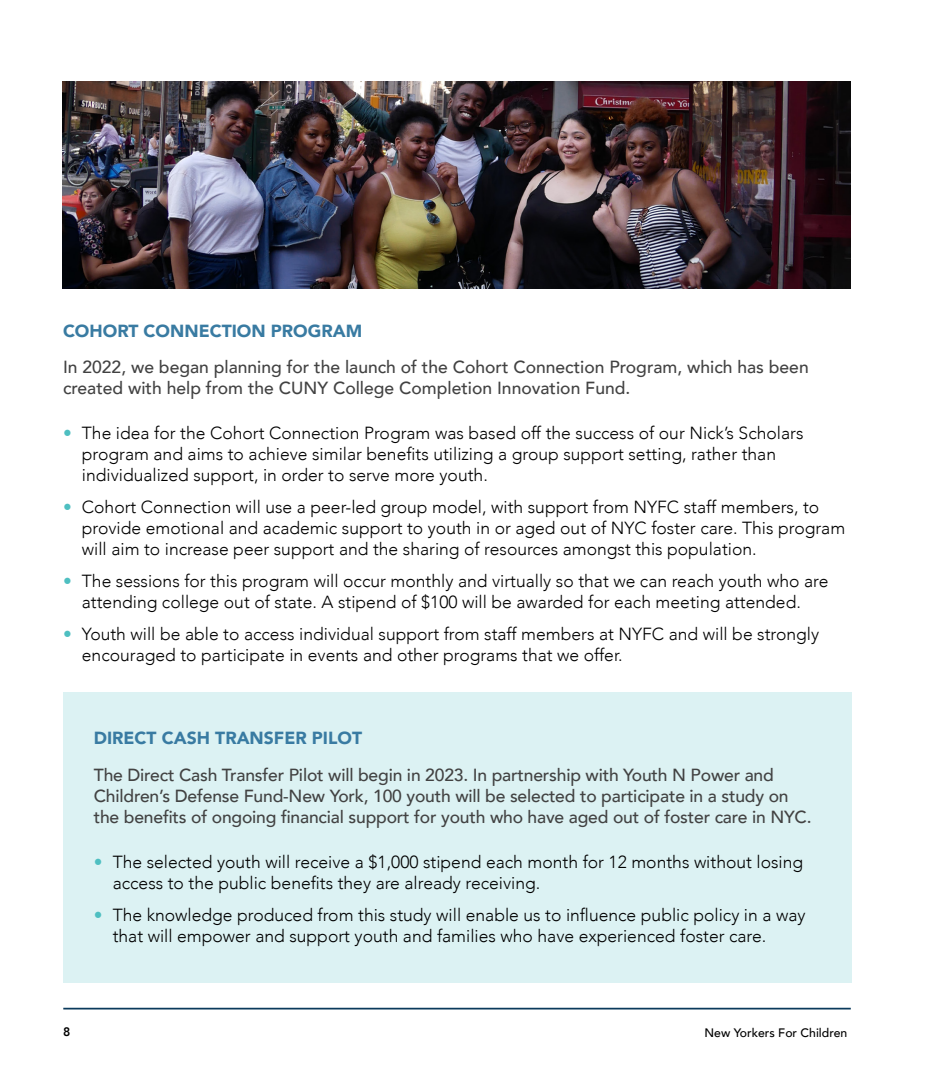
<style>
.page{position:relative;width:945px;height:1071px;background:#fff}
.page>*{position:absolute;margin:0;border:0;box-sizing:border-box;transform-origin:0 0}
.t1{font:300 17.5px/21px "Avenir";color:#000}
.t2{font:500 17.5px/21px "Avenir";letter-spacing:-.01em;color:#424242}
.t3{font:900 17.5px "Avenir";color:#397ba2}
.t4{font:500 12.25px "Avenir";color:#000}
.t5{font:800 12.25px "Avenir";color:#000}
.s1{color:#4ebfc1}
</style>
<div class="page">
<hr style="left:63px;top:1008px;width:788px;height:2px;background:#0b3a5c">
<div style="left:63px;top:692px;width:788px;height:291px;background:#dcf2f3"></div>
<img style="left:63px;top:81px;width:788px;height:207px">
<p class="t3" style="left:63px;top:316px;width:301px">COHORT CONNECTION PROGRAM</p>
<p class="t2" style="left:63px;top:356px;width:747px">In 2022, we began planning for the launch of the Cohort Connection Program, which has been created with help from the CUNY College Completion Innovation Fund.</p>
<p class="t1" style="left:82px;top:423px;width:723px;text-indent:-19px"><span class="s1">•</span> The idea for the Cohort Connection Program was based off the success of our Nick’s Scholars program and aims to achieve similar benefits utilizing a group support setting, rather than individualized support, in order to serve more youth.</p>
<p class="t1" style="left:82px;top:497px;width:765px;text-indent:-19px"><span class="s1">•</span> Cohort Connection will use a peer-led group model, with support from NYFC staff members, to provide emotional and academic support to youth in or aged out of NYC foster care. This program will aim to increase peer support and the sharing of resources amongst this population.</p>
<p class="t1" style="left:63px;top:571px;width:767px;text-align:center"><span class="s1">•</span> The sessions for this program will occur monthly and virtually so that we can reach youth who are attending college out of state. A stipend of $100 will be awarded for each meeting attended.</p>
<p class="t1" style="left:82px;top:624px;width:739px;text-indent:-19px"><span class="s1">•</span> Youth will be able to access individual support from staff members at NYFC and will be strongly encouraged to participate in events and other programs that we offer.</p>
<p class="t3" style="left:94px;top:723px;width:270px">DIRECT CASH TRANSFER PILOT</p>
<p class="t2" style="left:94px;top:763px;width:719px">The Direct Cash Transfer Pilot will begin in 2023. In partnership with Youth N Power and<br>Children’s Defense Fund-New York, 100 youth will be selected to participate in a study on the benefits of ongoing financial support for youth who have aged out of foster care in NYC.</p>
<p class="t1" style="left:113px;top:851px;width:692px;text-indent:-19px"><span class="s1">•</span> The selected youth will receive a $1,000 stipend each month for 12 months without losing access to the public benefits they are already receiving.</p>
<p class="t1" style="left:113px;top:904px;width:694px;text-indent:-19px"><span class="s1">•</span> The knowledge produced from this study will enable us to influence public policy in a way that will empower and support youth and families who have experienced foster care.</p>
<p class="t5" style="left:63px;top:1022px;width:9px">8</p>
<p class="t4" style="left:705px;top:1022px;width:144px">New Yorkers For Children</p>
</div>
